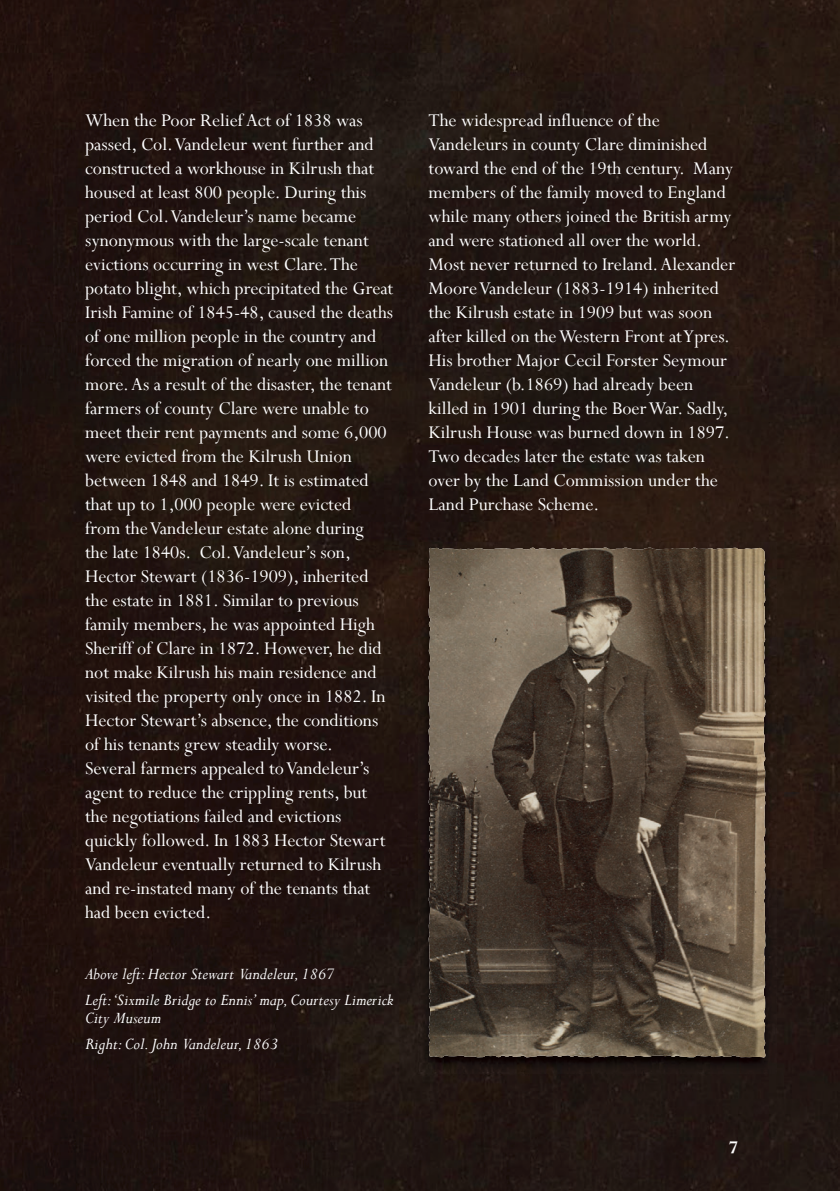
<style>
.page{position:relative;width:840px;height:1191px;background:#fff}
.page>*{position:absolute;margin:0;border:0;box-sizing:border-box;transform-origin:0 0}
.t1{font:20px/24px "Perpetua";color:#fff}
.t2{font:700 20px "Perpetua";color:#fff}
.t3{font:italic 18px/26px "Perpetua";color:#fff}
</style>
<div class="page">
<img style="left:0;top:0;width:839px;height:1191px">
<img style="left:418px;top:543px;width:358px;height:530px">
<svg style="left:428px;top:547px;width:337px;height:511px;background:#584a3b"></svg>
<img style="left:428px;top:547px;width:173px;height:255px">
<p class="t1" style="left:85px;top:108px;width:309px">When the Poor Relief Act of 1838 was passed, Col. Vandeleur went further and constructed a workhouse in Kilrush that housed at least 800 people. During this period Col. Vandeleur’s name became synonymous with the large-scale tenant evictions occurring in west Clare. The potato blight, which precipitated the Great Irish Famine of 1845-48, caused the deaths of one million people in the country and forced the migration of nearly one million more. As a result of the disaster, the tenant farmers of county Clare were unable to meet their rent payments and some 6,000 were evicted from the Kilrush Union between 1848 and 1849. It is estimated that up to 1,000 people were evicted<br>from the Vandeleur estate alone during<br>the late 1840s. Col. Vandeleur’s son, Hector Stewart (1836-1909), inherited the estate in 1881. Similar to previous family members, he was appointed High Sheriff of Clare in 1872. However, he did not make Kilrush his main residence and visited the property only once in 1882. In Hector Stewart’s absence, the conditions of his tenants grew steadily worse.<br>Several farmers appealed to Vandeleur’s agent to reduce the crippling rents, but the negotiations failed and evictions quickly followed. In 1883 Hector Stewart Vandeleur eventually returned to Kilrush and re-instated many of the tenants that had been evicted.</p>
<p class="t1" style="left:428px;top:108px;width:308px">The widespread influence of the Vandeleurs in county Clare diminished toward the end of the 19th century. Many members of the family moved to England while many others joined the British army and were stationed all over the world.<br>Most never returned to Ireland. Alexander Moore Vandeleur (1883-1914) inherited the Kilrush estate in 1909 but was soon after killed on the Western Front at Ypres.<br>His brother Major Cecil Forster Seymour Vandeleur (b.1869) had already been killed in 1901 during the Boer War. Sadly, Kilrush House was burned down in 1897.<br>Two decades later the estate was taken over by the Land Commission under the Land Purchase Scheme.</p>
<p class="t3" style="left:85px;top:960px;width:310px">Above left: Hector Stewart Vandeleur, 1867<br>Left:‘Sixmile Bridge to Ennis’ map, Courtesy Limerick</p>
<p class="t3" style="left:85px;top:1004px;width:194px">City Museum<br>Right: Col. John Vandeleur, 1863</p>
<p class="t2" style="left:728px;top:1134px;width:11px">7</p>
</div>
